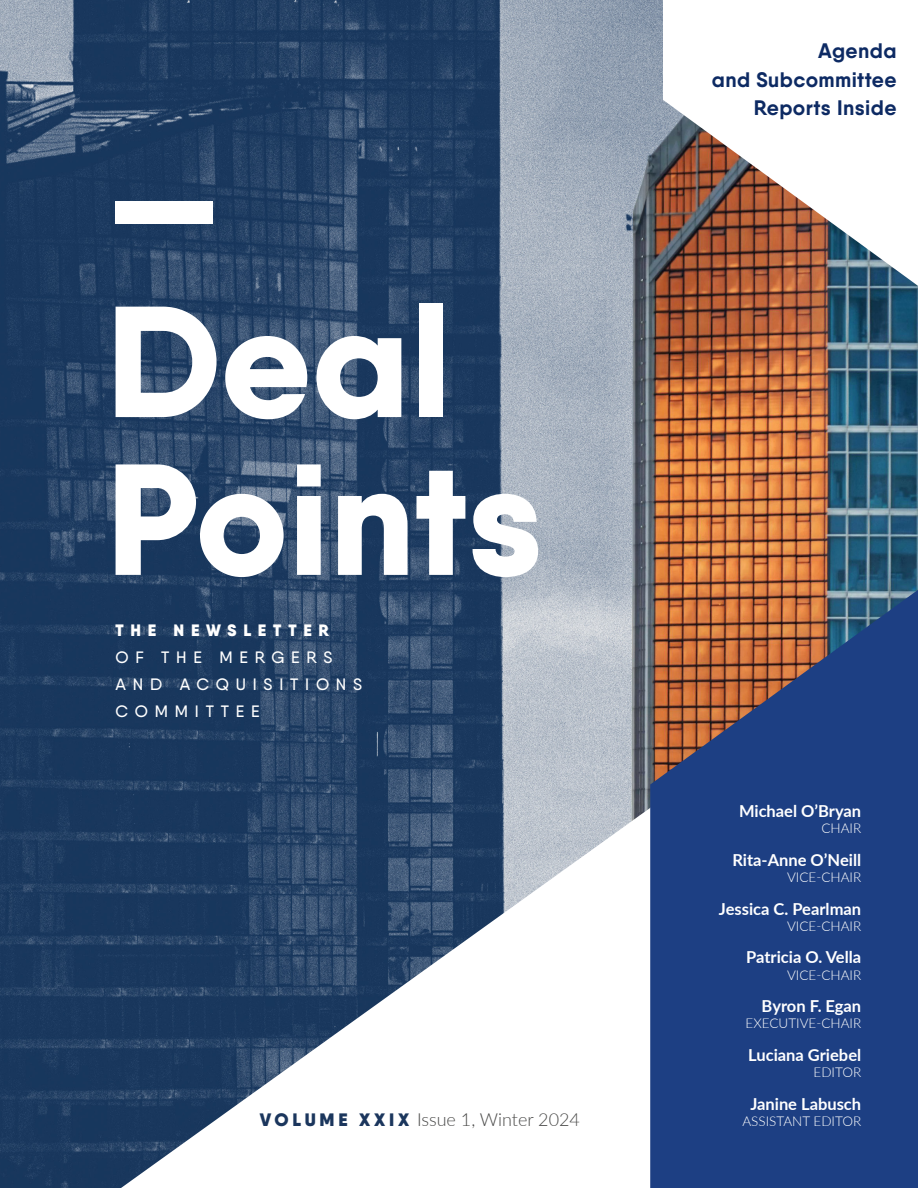
<style>
.page{position:relative;width:918px;height:1188px;background:#fff}
.page>*{position:absolute;margin:0;border:0;box-sizing:border-box;transform-origin:0 0}
.t1{font:800 157.8px/157.8px "Qanelas";color:#fff}
.t2{font:700 21px/28.8px "Qanelas";letter-spacing:.02em;color:#0d2a63;text-align:right}
.t3{font:300 18px "Lato";color:#4a4a49}
.t4{font:700 16.5px "Lato";color:#fff}
.t5{font:500 16.5px/27px "Qanelas";letter-spacing:.41em;color:#fff}
.t6{font:900 16.5px "Qanelas";letter-spacing:.41em;color:#fff}
.t7{font:300 13.5px "Lato";color:#fff}
.s1{font-family:"Qanelas";font-weight:900;color:#1b365d}
</style>
<div class="page">
<img style="left:0;top:0;width:918px;height:1188px">
<svg style="left:650px;top:590px;width:268px;height:598px;background:#334578"></svg>
<svg style="left:663px;top:0;width:255px;height:286px"></svg>
<h1 class="t1" style="left:106px;top:124px;width:439px">—<br>Deal<br>Points</h1>
<p class="t6" style="left:116px;top:619px;width:215px">THE NEWSLETTER</p>
<p class="t5" style="left:116px;top:643px;width:248px">OF THE MERGERS<br>AND ACQUISITIONS<br>COMMITTEE</p>
<p class="t2" style="left:712px;top:36px;width:186px">Agenda<br>and Subcommittee<br>Reports Inside</p>
<p class="t4" style="left:739px;top:799px;width:124px">Michael O’Bryan</p>
<p class="t7" style="left:821px;top:819px;width:41px">CHAIR</p>
<p class="t4" style="left:732px;top:848px;width:130px">Rita-Anne O’Neill</p>
<p class="t7" style="left:787px;top:868px;width:76px">VICE-CHAIR</p>
<p class="t4" style="left:719px;top:896px;width:144px">Jessica C. Pearlman</p>
<p class="t7" style="left:787px;top:917px;width:76px">VICE-CHAIR</p>
<p class="t4" style="left:746px;top:945px;width:117px">Patricia O. Vella</p>
<p class="t7" style="left:787px;top:965px;width:76px">VICE-CHAIR</p>
<p class="t4" style="left:762px;top:994px;width:101px">Byron F. Egan</p>
<p class="t7" style="left:746px;top:1014px;width:117px">EXECUTIVE-CHAIR</p>
<p class="t4" style="left:748px;top:1043px;width:115px">Luciana Griebel</p>
<p class="t7" style="left:814px;top:1063px;width:49px">EDITOR</p>
<p class="t4" style="left:750px;top:1091px;width:112px">Janine Labusch</p>
<p class="t3" style="left:260px;top:1107px;width:322px"><span class="s1">V O L U M E X X I X</span> Issue 1, Winter 2024</p>
<p class="t7" style="left:742px;top:1112px;width:120px">ASSISTANT EDITOR</p>
</div>
